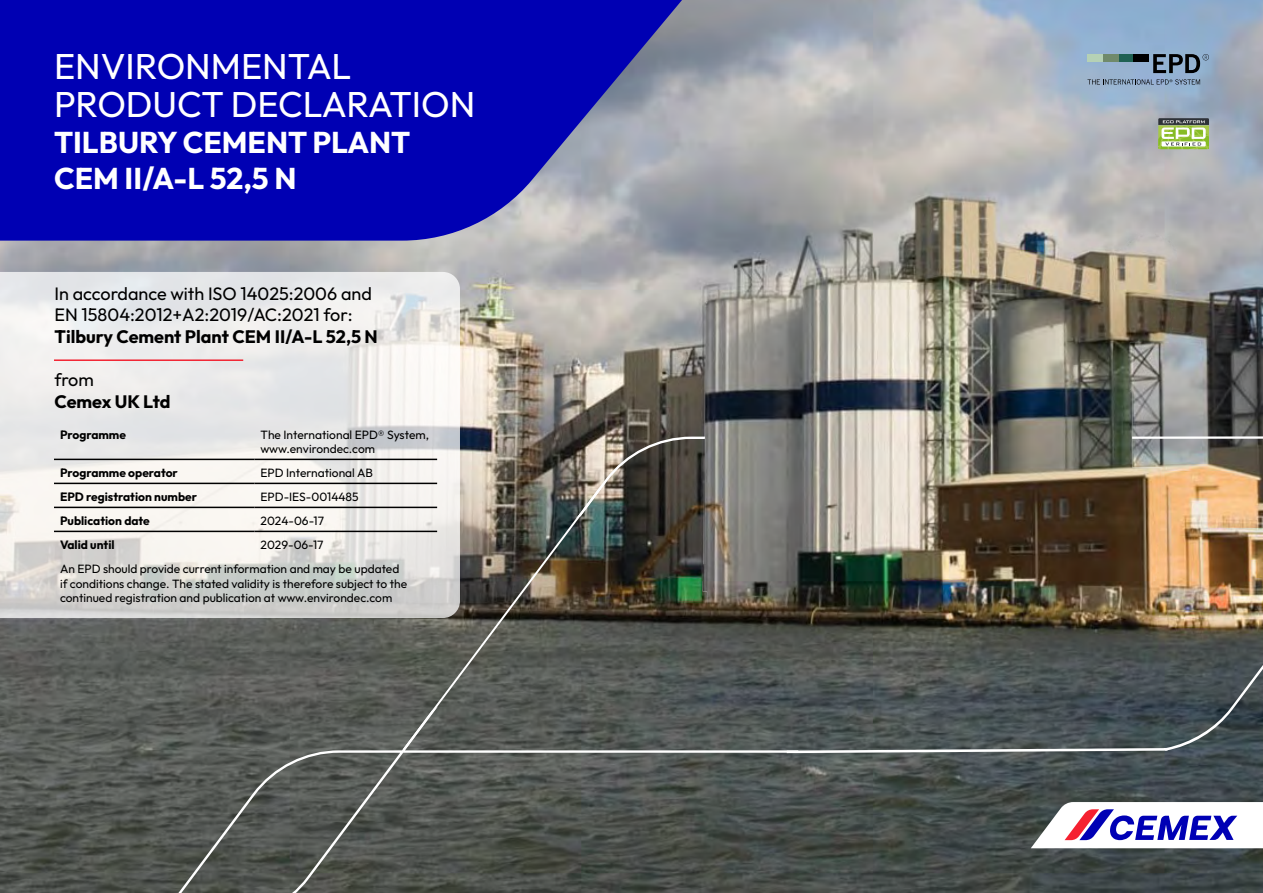
<style>
.page{position:relative;width:1263px;height:893px;background:#fff}
.page>*{position:absolute;margin:0;border:0;box-sizing:border-box;transform-origin:0 0}
.t1{font:36px/37.5px "Outfit";color:#fff}
.t2{font:700 30px/36px "Outfit";color:#fff}
.t3{font:18px/21.6px "Outfit";color:#000}
.t4{font:700 18px "Outfit";color:#000}
.t5{font:12px/14.4px "Outfit";color:#000}
.t6{font:700 12px "Outfit";color:#000}
</style>
<div class="page">
<img style="left:0;top:0;width:1263px;height:893px">
<svg style="left:0;top:0;width:659px;height:241px;background:#1515b3"></svg>
<svg style="left:0;top:272px;width:460px;height:346px"></svg>
<hr style="left:54px;top:459px;width:201px;height:1px;background:#000">
<hr style="left:255px;top:459px;width:182px;height:1px;background:#000">
<hr style="left:54px;top:483px;width:201px;height:1px;background:#000">
<hr style="left:255px;top:483px;width:182px;height:1px;background:#000">
<hr style="left:54px;top:507px;width:201px;height:1px;background:#000">
<hr style="left:255px;top:507px;width:182px;height:1px;background:#000">
<hr style="left:54px;top:531px;width:201px;height:1px;background:#000">
<hr style="left:255px;top:531px;width:182px;height:1px;background:#000">
<hr style="left:54px;top:359px;width:189px;height:2px;background:#f22331">
<svg style="left:1031px;top:802px;width:232px;height:46px"></svg>
<svg style="left:158px;top:706px;width:642px;height:187px;background:#535853"></svg>
<svg style="left:401px;top:485px;width:202px;height:267px;background:#6f6f68"></svg>
<svg style="left:784px;top:747px;width:386px;height:7px"></svg>
<img style="left:942px;top:436px;width:321px;height:315px">
<img style="left:576px;top:437px;width:83px;height:81px">
<svg style="left:1177px;top:118px;width:32px;height:31px"></svg>
<svg style="left:1177px;top:79px;width:23px;height:6px"></svg>
<svg style="left:1177px;top:54px;width:32px;height:19px"></svg>
<img style="left:659px;top:0;width:518px;height:659px">
<h1 class="t1" style="left:54px;top:48px;width:423px">ENVIRONMENTAL<br>PRODUCT DECLARATION</h1>
<h2 class="t2" style="left:54px;top:124px;width:358px">TILBURY CEMENT PLANT<br>CEM II/A-L 52,5 N</h2>
<h3 class="t3" style="left:54px;top:282px;width:319px">In accordance with ISO 14025:2006 and<br>EN 15804:2012+A2:2019/AC:2021 for:</h3>
<h3 class="t4" style="left:54px;top:326px;width:325px">Tilbury Cement Plant CEM II/A-L 52,5 N</h3>
<h3 class="t3" style="left:54px;top:369px;width:41px">from</h3>
<h3 class="t4" style="left:54px;top:391px;width:118px">Cemex UK Ltd</h3>
<p class="t6" style="left:60px;top:428px;width:68px">Programme</p>
<p class="t5" style="left:261px;top:427px;width:170px">The International EPD® System, www.environdec.com</p>
<p class="t6" style="left:60px;top:466px;width:119px">Programme operator</p>
<p class="t5" style="left:261px;top:466px;width:114px">EPD International AB</p>
<p class="t6" style="left:60px;top:490px;width:139px">EPD registration number</p>
<p class="t5" style="left:261px;top:490px;width:100px">EPD-IES-0014485</p>
<p class="t6" style="left:60px;top:514px;width:91px">Publication date</p>
<p class="t5" style="left:261px;top:514px;width:65px">2024-06-17</p>
<p class="t6" style="left:60px;top:538px;width:56px">Valid until</p>
<p class="t5" style="left:60px;top:533px;width:341px;line-height:24px;text-indent:201px">2029-06-17<br>An EPD should provide current information and may be updated</p>
<p class="t5" style="left:60px;top:576px;width:349px">if conditions change. The stated validity is therefore subject to the continued registration and publication at www.environdec.com</p>
</div>
